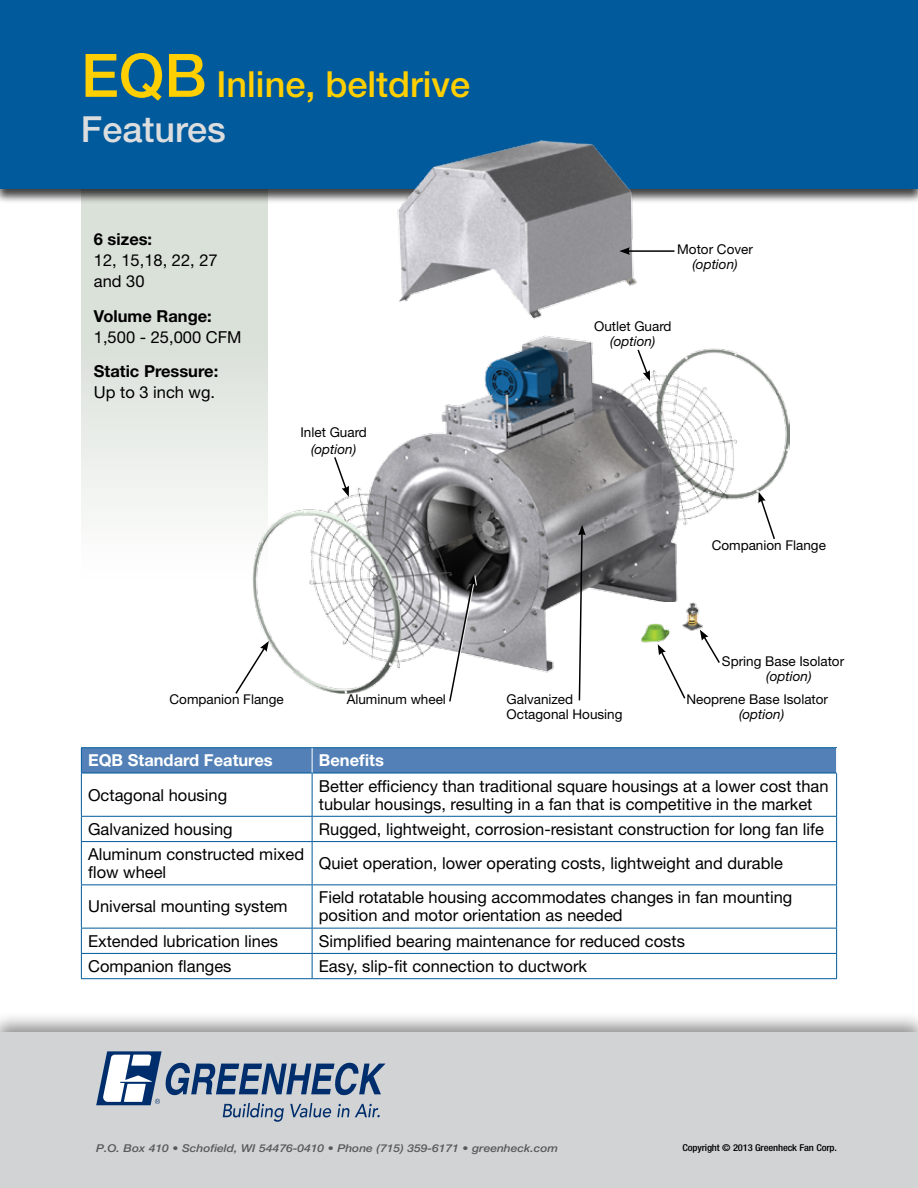
<style>
.page{position:relative;width:918px;height:1188px;background:#fff}
.page>*{position:absolute;margin:0;border:0;box-sizing:border-box;transform-origin:0 0}
.t1{font:500 36px/45px "Helvetica Neue LT Std";color:#ffcf01}
.t2{font:16.5px/18px "Helvetica Neue LT Std";color:#000}
.t3{font:700 16.5px "Helvetica Neue LT Std";color:#000}
.t4{font:700 16.5px "Helvetica Neue LT Std";color:#fff}
.t5{font:13.5px/15px "Helvetica Neue LT Std";color:#000}
.t6{font:italic 13.5px "Helvetica Neue LT Std";color:#000}
.t7{font:italic 500 10.8px "Helvetica Neue LT Std";color:#58595b;scale:1.11 1}
.t8{font:500 condensed 9.45px "Helvetica Neue LT Std";letter-spacing:-.015em;color:#000;scale:1.11 1}
.s1{font-size:60px}
.s2{color:#dcddde}
</style>
<div class="page">
<div style="left:81px;top:185px;width:186px;height:436px;background:linear-gradient(to bottom,#cfd8cd,#fff)"></div>
<div style="left:0;top:0;width:918px;height:204px;background:#000;opacity:.75"></div>
<div style="left:0;top:0;width:918px;height:189px;background:#005a9c"></div>
<div style="left:0;top:1010px;width:918px;height:178px;background:#000;opacity:.45"></div>
<div style="left:0;top:1032px;width:918px;height:156px;background:#d1d3d4"></div>
<hr style="left:81px;top:747px;width:231px;height:1px;background:#005a9c">
<hr style="left:312px;top:747px;width:525px;height:1px;background:#005a9c">
<hr style="left:81px;top:773px;width:231px;height:1px;background:#005a9c">
<hr style="left:81px;top:773px;width:1px;height:43px;background:#005a9c">
<hr style="left:312px;top:773px;width:525px;height:1px;background:#005a9c">
<hr style="left:312px;top:773px;width:1px;height:43px;background:#005a9c">
<hr style="left:836px;top:773px;width:1px;height:43px;background:#005a9c">
<hr style="left:81px;top:816px;width:231px;height:1px;background:#005a9c">
<svg style="left:81px;top:817px;width:1px;height:24px"></svg>
<hr style="left:312px;top:816px;width:525px;height:1px;background:#005a9c">
<svg style="left:312px;top:817px;width:1px;height:24px"></svg>
<svg style="left:836px;top:817px;width:1px;height:24px"></svg>
<hr style="left:81px;top:841px;width:231px;height:1px;background:#005a9c">
<hr style="left:81px;top:842px;width:1px;height:42px;background:#005a9c">
<hr style="left:312px;top:841px;width:525px;height:1px;background:#005a9c">
<hr style="left:312px;top:842px;width:1px;height:42px;background:#005a9c">
<hr style="left:836px;top:842px;width:1px;height:42px;background:#005a9c">
<hr style="left:81px;top:885px;width:1px;height:43px;background:#005a9c">
<hr style="left:312px;top:885px;width:1px;height:43px;background:#005a9c">
<hr style="left:836px;top:885px;width:1px;height:43px;background:#005a9c">
<hr style="left:81px;top:884px;width:231px;height:1px;background:#005a9c">
<hr style="left:81px;top:928px;width:231px;height:1px;background:#005a9c">
<hr style="left:81px;top:953px;width:231px;height:1px;background:#005a9c">
<svg style="left:81px;top:929px;width:1px;height:49px"></svg>
<hr style="left:81px;top:978px;width:231px;height:1px;background:#005a9c">
<hr style="left:312px;top:884px;width:525px;height:1px;background:#005a9c">
<hr style="left:312px;top:928px;width:525px;height:1px;background:#005a9c">
<hr style="left:312px;top:953px;width:525px;height:1px;background:#005a9c">
<svg style="left:312px;top:929px;width:1px;height:49px"></svg>
<svg style="left:836px;top:929px;width:1px;height:49px"></svg>
<hr style="left:312px;top:978px;width:525px;height:1px;background:#005a9c">
<svg style="left:81px;top:748px;width:756px;height:25px;background:#507fb6"></svg>
<svg style="left:96px;top:1051px;width:290px;height:71px"></svg>
<img style="left:252px;top:140px;width:537px;height:554px">
<hr style="left:628px;top:250px;width:46px;height:2px;background:#000">
<svg style="left:619px;top:247px;width:11px;height:8px"></svg>
<svg style="left:333px;top:455px;width:16px;height:42px"></svg>
<svg style="left:235px;top:641px;width:34px;height:53px"></svg>
<svg style="left:636px;top:348px;width:14px;height:33px"></svg>
<svg style="left:758px;top:492px;width:18px;height:49px"></svg>
<img style="left:604px;top:603px;width:125px;height:62px">
<svg style="left:658px;top:644px;width:29px;height:55px"></svg>
<svg style="left:700px;top:630px;width:21px;height:35px"></svg>
<svg style="left:578px;top:525px;width:8px;height:176px"></svg>
<svg style="left:450px;top:574px;width:27px;height:120px"></svg>
<svg style="left:448px;top:575px;width:28px;height:127px"></svg>
<h1 class="t1" style="left:81px;top:61px;width:391px"><span class="s1">EQB</span> Inline, beltdrive<br><span class="s2">Features</span></h1>
<p class="t3" style="left:94px;top:229px;width:60px">6 sizes:</p>
<p class="t2" style="left:94px;top:249px;width:125px;line-height:21px">12, 15,18, 22, 27 and 30</p>
<p class="t3" style="left:94px;top:305px;width:119px">Volume Range:</p>
<p class="t2" style="left:94px;top:327px;width:149px">1,500 - 25,000 CFM</p>
<p class="t3" style="left:94px;top:361px;width:126px">Static Pressure:</p>
<p class="t2" style="left:94px;top:383px;width:123px">Up to 3 inch wg.</p>
<p class="t5" style="left:300px;top:425px;width:68px">Inlet Guard</p>
<p class="t6" style="left:311px;top:441px;width:47px">(option)</p>
<p class="t5" style="left:677px;top:241px;width:77px">Motor Cover</p>
<p class="t6" style="left:692px;top:256px;width:47px">(option)</p>
<p class="t5" style="left:594px;top:319px;width:79px">Outlet Guard</p>
<p class="t6" style="left:610px;top:334px;width:47px">(option)</p>
<p class="t5" style="left:712px;top:537px;width:116px">Companion Flange</p>
<p class="t5" style="left:170px;top:692px;width:116px">Companion Flange</p>
<p class="t5" style="left:347px;top:692px;width:101px">Aluminum wheel</p>
<p class="t5" style="left:507px;top:691px;width:118px">Galvanized<br>Octagonal Housing</p>
<p class="t5" style="left:722px;top:654px;width:124px">Spring Base Isolator</p>
<p class="t6" style="left:766px;top:668px;width:47px">(option)</p>
<p class="t5" style="left:686px;top:691px;width:143px">Neoprene Base Isolator</p>
<p class="t6" style="left:739px;top:706px;width:47px">(option)</p>
<p class="t4" style="left:88px;top:750px;width:186px">EQB Standard Features</p>
<p class="t4" style="left:319px;top:750px;width:67px">Benefits</p>
<p class="t2" style="left:88px;top:785px;width:141px">Octagonal housing</p>
<p class="t2" style="left:319px;top:776px;width:511px">Better efficiency than traditional square housings at a lower cost than tubular housings, resulting in a fan that is competitive in the market</p>
<p class="t2" style="left:88px;top:820px;width:146px">Galvanized housing</p>
<p class="t2" style="left:319px;top:820px;width:507px">Rugged, lightweight, corrosion-resistant construction for long fan life</p>
<p class="t2" style="left:88px;top:845px;width:218px">Aluminum constructed mixed flow wheel</p>
<p class="t2" style="left:319px;top:854px;width:466px">Quiet operation, lower operating costs, lightweight and durable</p>
<p class="t2" style="left:88px;top:897px;width:201px">Universal mounting system</p>
<p class="t2" style="left:319px;top:888px;width:475px">Field rotatable housing accommodates changes in fan mounting position and motor orientation as needed</p>
<p class="t2" style="left:88px;top:932px;width:192px">Extended lubrication lines</p>
<p class="t2" style="left:319px;top:932px;width:368px">Simplified bearing maintenance for reduced costs</p>
<p class="t2" style="left:88px;top:957px;width:145px">Companion flanges</p>
<p class="t2" style="left:319px;top:957px;width:270px">Easy, slip-fit connection to ductwork</p>
<p class="t7" style="left:96px;top:1142px;width:418px">P.O. Box 410 • Schofield, WI 54476-0410 • Phone (715) 359-6171 • greenheck.com</p>
<p class="t8" style="left:682px;top:1142px;width:141px">Copyright © 2013 Greenheck Fan Corp.</p>
</div>
